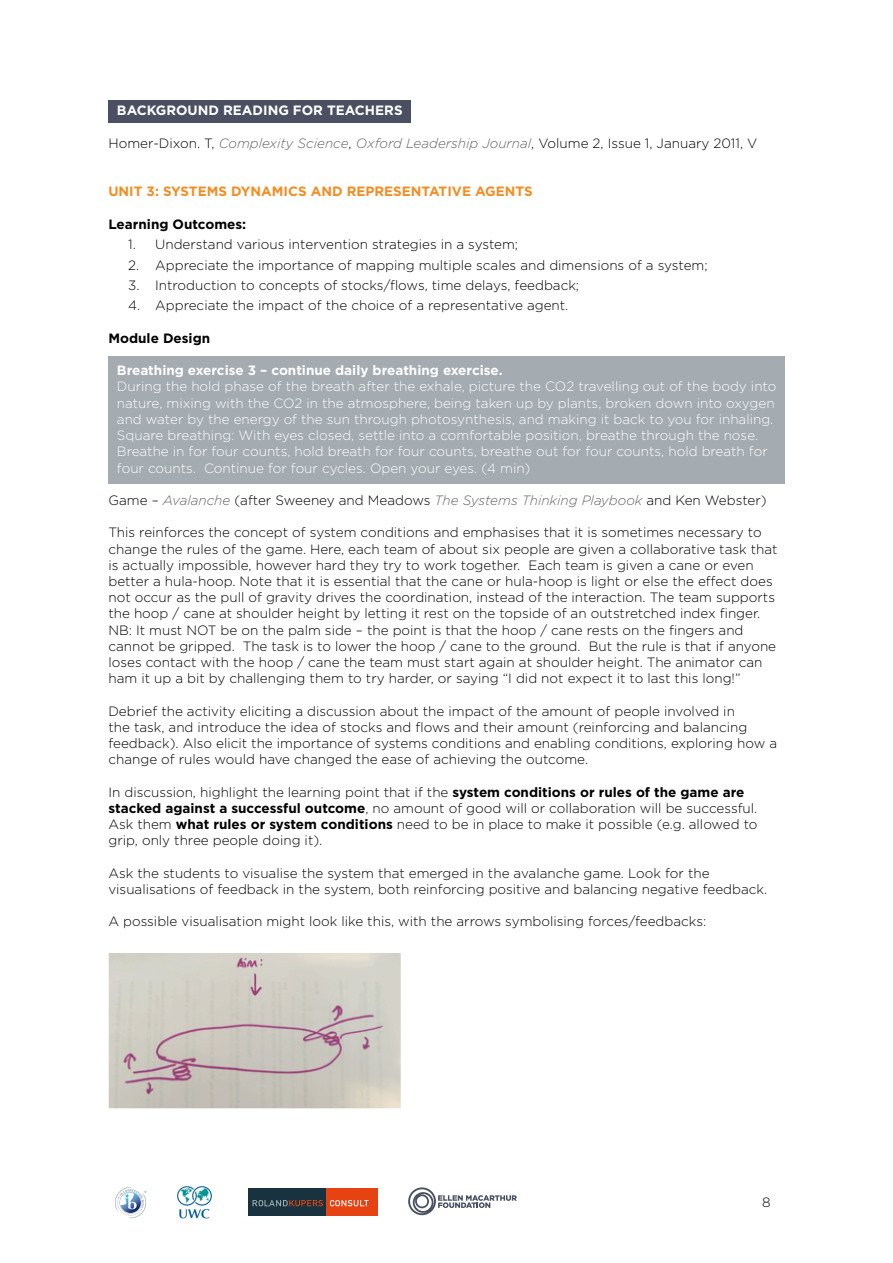
<style>
.page{position:relative;width:893px;height:1263px;background:#fff}
.page>*{position:absolute;margin:0;border:0;box-sizing:border-box;transform-origin:0 0}
.t1{font:300 13.5px/16.2px "Gotham";color:#000}
.t2{font:300 13.5px/16.2px "Gotham";color:#fff}
.t3{font:700 13.5px "Gotham";color:#fff}
.t4{font:700 13.5px "Gotham";color:#f28d22}
.t5{font:700 13.5px "Gotham";color:#000}
.s1{font-style:italic;color:#646363}
.s2{font-weight:700}
</style>
<div class="page">
<svg style="left:408px;top:1187px;width:109px;height:28px"></svg>
<img style="left:177px;top:1186px;width:35px;height:32px">
<img style="left:115px;top:1187px;width:32px;height:31px">
<div style="left:248px;top:1188px;width:78px;height:28px;background:#18323f"></div>
<div style="left:327px;top:1188px;width:51px;height:28px;background:#e74212"></div>
<svg style="left:253px;top:1200px;width:70px;height:6px"></svg>
<svg style="left:330px;top:1200px;width:39px;height:6px"></svg>
<div style="left:108px;top:100px;width:303px;height:22px;background:#4a5062"></div>
<div style="left:108px;top:356px;width:676px;height:30px;background:#a4abb1"></div>
<div style="left:108px;top:372px;width:676px;height:63px;background:#a4abb1"></div>
<div style="left:108px;top:421px;width:676px;height:63px;background:#a4abb1"></div>
<img style="left:108px;top:954px;width:293px;height:154px">
<p class="t3" style="left:117px;top:101px;width:287px">BACKGROUND READING FOR TEACHERS</p>
<p class="t1" style="left:108px;top:134px;width:650px">Homer-Dixon. T, <span class="s1">Complexity Science</span>, <span class="s1">Oxford Leadership Journal</span>, Volume 2, Issue 1, January 2011, V</p>
<p class="t4" style="left:108px;top:182px;width:426px">UNIT 3: SYSTEMS DYNAMICS AND REPRESENTATIVE AGENTS</p>
<p class="t5" style="left:108px;top:215px;width:139px">Learning Outcomes:</p>
<p class="t1" style="left:128px;top:236px;width:391px">1. Understand various intervention strategies in a system;</p>
<p class="t1" style="left:128px;top:256px;width:581px">2. Appreciate the importance of mapping multiple scales and dimensions of a system;</p>
<p class="t1" style="left:128px;top:277px;width:452px">3. Introduction to concepts of stocks/flows, time delays, feedback;</p>
<p class="t1" style="left:128px;top:297px;width:442px">4. Appreciate the impact of the choice of a representative agent.</p>
<p class="t5" style="left:108px;top:329px;width:103px">Module Design</p>
<p class="t3" style="left:117px;top:362px;width:387px">Breathing exercise 3 – continue daily breathing exercise.</p>
<p class="t2" style="left:117px;top:378px;width:661px">During the hold phase of the breath after the exhale, picture the CO2 travelling out of the body into nature, mixing with the CO2 in the atmosphere, being taken up by plants, broken down into oxygen and water by the energy of the sun through photosynthesis, and making it back to you for inhaling.<br>Square breathing: With eyes closed, settle into a comfortable position, breathe through the nose.<br>Breathe in for four counts, hold breath for four counts, breathe out for four counts, hold breath for four counts. Continue for four cycles. Open your eyes. (4 min)</p>
<p class="t1" style="left:108px;top:492px;width:660px">Game – <span class="s1">Avalanche</span> (after Sweeney and Meadows <span class="s1">The Systems Thinking Playbook</span> and Ken Webster)</p>
<p class="t1" style="left:108px;top:524px;width:671px">This reinforces the concept of system conditions and emphasises that it is sometimes necessary to change the rules of the game. Here, each team of about six people are given a collaborative task that is actually impossible, however hard they try to work together. Each team is given a cane or even better a hula-hoop. Note that it is essential that the cane or hula-hoop is light or else the effect does not occur as the pull of gravity drives the coordination, instead of the interaction. The team supports the hoop / cane at shoulder height by letting it rest on the topside of an outstretched index finger.<br>NB: It must NOT be on the palm side – the point is that the hoop / cane rests on the fingers and cannot be gripped. The task is to lower the hoop / cane to the ground. But the rule is that if anyone loses contact with the hoop / cane the team must start again at shoulder height. The animator can ham it up a bit by challenging them to try harder, or saying “I did not expect it to last this long!”</p>
<p class="t1" style="left:108px;top:702px;width:670px">Debrief the activity eliciting a discussion about the impact of the amount of people involved in<br>the task, and introduce the idea of stocks and flows and their amount (reinforcing and balancing feedback). Also elicit the importance of systems conditions and enabling conditions, exploring how a change of rules would have changed the ease of achieving the outcome.</p>
<p class="t1" style="left:108px;top:783px;width:651px">In discussion, highlight the learning point that if the <span class="s2">system conditions or rules of the game are stacked against a successful outcome</span>, no amount of good will or collaboration will be successful.<br>Ask them <span class="s2">what rules or system conditions</span> need to be in place to make it possible (e.g. allowed to grip, only three people doing it).</p>
<p class="t1" style="left:108px;top:864px;width:660px">Ask the students to visualise the system that emerged in the avalanche game. Look for the visualisations of feedback in the system, both reinforcing positive and balancing negative feedback.</p>
<p class="t1" style="left:108px;top:913px;width:599px">A possible visualisation might look like this, with the arrows symbolising forces/feedbacks:</p>
<p class="t1" style="left:762px;top:1193px;width:10px">8</p>
</div>
